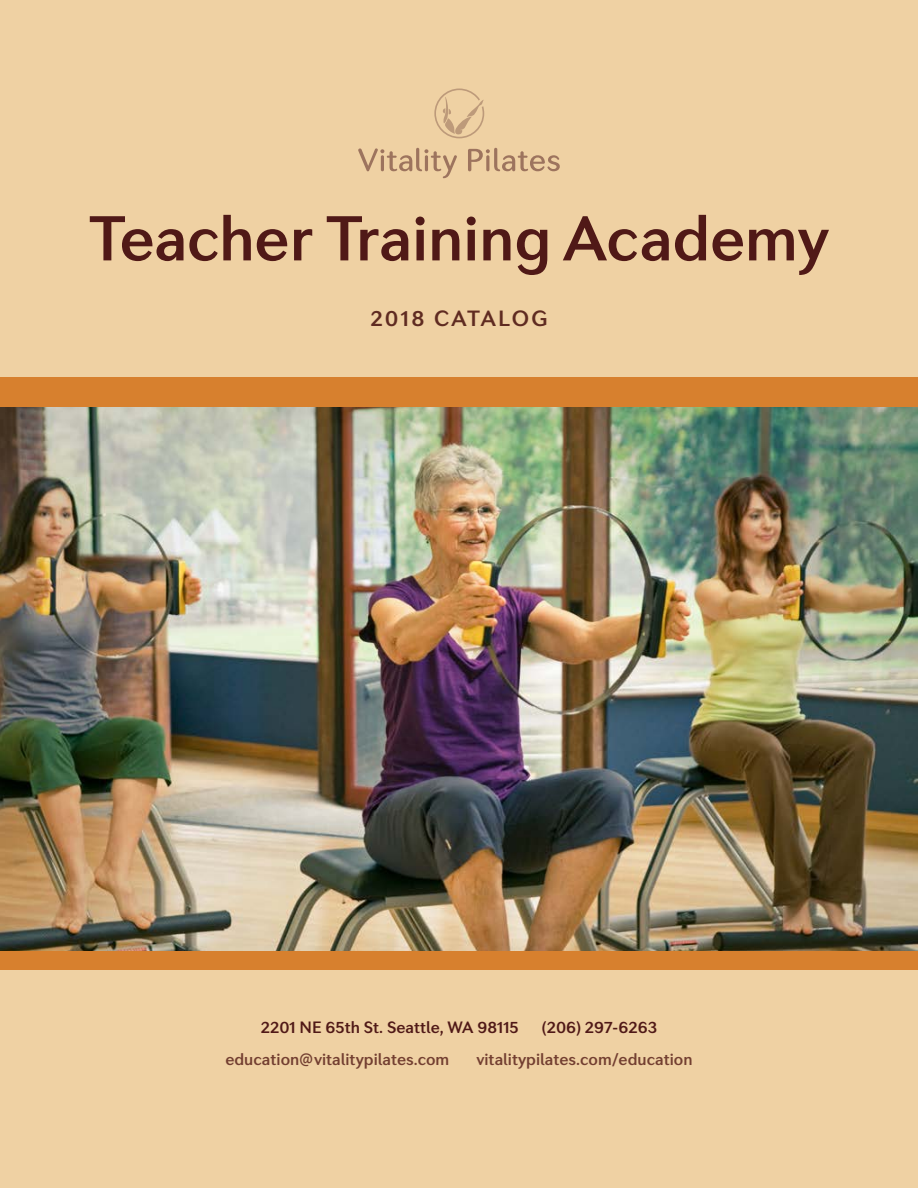
<style>
.page{position:relative;width:918px;height:1188px;background:#efd1a3}
.page>*{position:absolute;margin:0;border:0;box-sizing:border-box;transform-origin:0 0}
.t1{font:600 62.25px "Seconda";letter-spacing:-.005em;color:#501917}
.t2{font:600 21.75px "Seconda";letter-spacing:.1em;color:#5f2b21}
.t3{font:600 16.2px "Seconda";color:#733f31}
.t4{font:600 16.2px "Seconda";color:#501917}
</style>
<div class="page">
<div style="left:0;top:377px;width:918px;height:593px;background:#d7802e"></div>
<img style="left:0;top:407px;width:918px;height:544px">
<svg style="left:434px;top:89px;width:50px;height:49px"></svg>
<svg style="left:358px;top:148px;width:99px;height:30px"></svg>
<svg style="left:468px;top:148px;width:92px;height:23px"></svg>
<h1 class="t1" style="left:89px;top:200px;width:742px">Teacher Training Academy</h1>
<h2 class="t2" style="left:370px;top:305px;width:179px">2018 CATALOG</h2>
<p class="t4" style="left:261px;top:1018px;width:259px">2201 NE 65th St. Seattle, WA 98115</p>
<p class="t4" style="left:542px;top:1018px;width:117px">(206) 297-6263</p>
<p class="t3" style="left:225px;top:1049px;width:225px">education@vitalitypilates.com</p>
<p class="t3" style="left:476px;top:1049px;width:218px">vitalitypilates.com/education</p>
</div>
